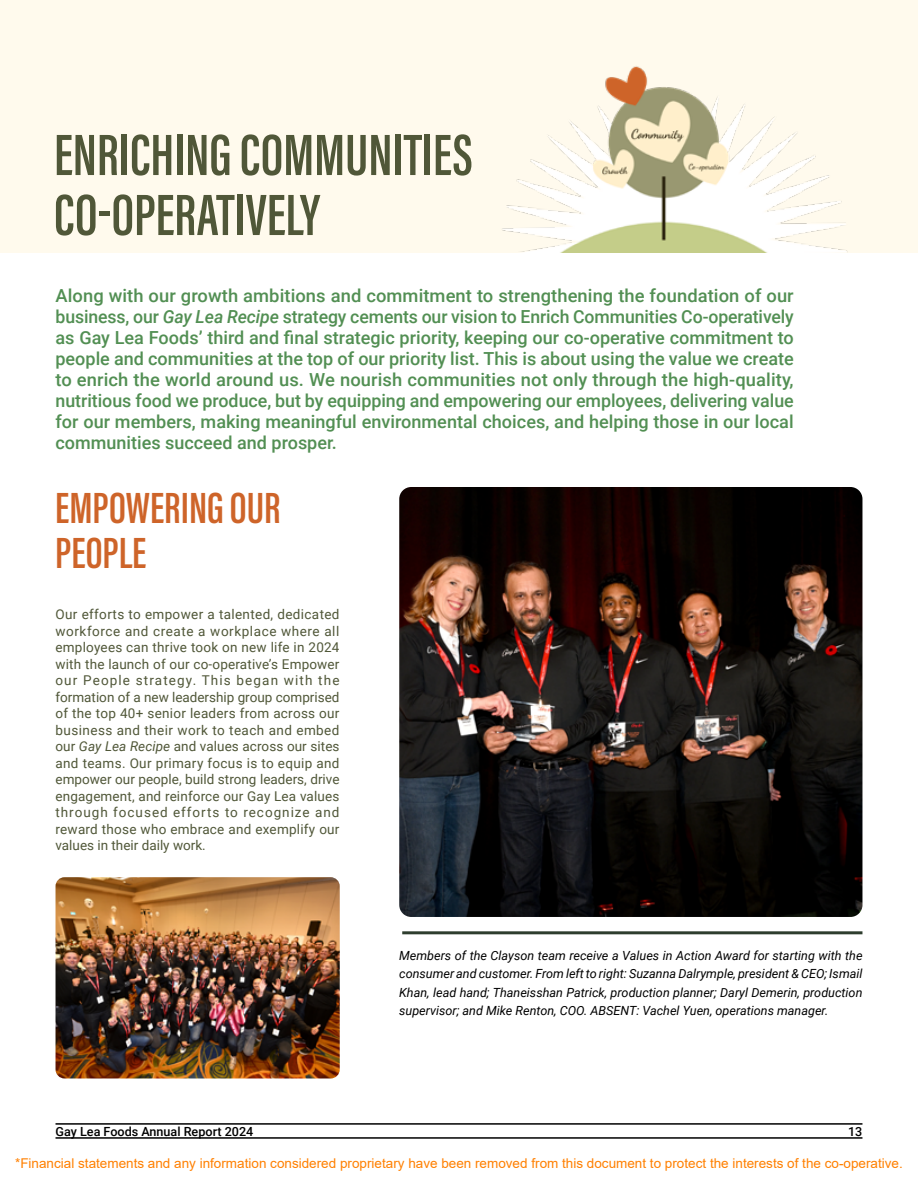
<style>
.page{position:relative;width:918px;height:1188px;background:#fff}
.page>*{position:absolute;margin:0;border:0;box-sizing:border-box;transform-origin:0 0}
.t1{font:600 60px/60px "Acumin Pro Extra Cond";color:#505738}
.t2{font:600 45px/45px "Acumin Pro Extra Cond";color:#ce6429}
.t3{font:500 18px/21px "Roboto";color:#528f53;text-align:justify}
.t4{font:13.5px/16.5px "Roboto";letter-spacing:.02em;color:#505738;text-align:justify}
.t5{font:13.5px "Arial";color:#ff8000}
.t6{font:italic 12.6px/18.3px "Roboto";color:#000;text-align:justify}
.t7{font:500 12.6px "Roboto";color:#000}
.s1{font-style:italic}
</style>
<div class="page">
<div style="left:0;top:0;width:918px;height:253px;background:#fffaed"></div>
<img style="left:502px;top:66px;width:346px;height:186px">
<img style="left:399px;top:487px;width:463px;height:430px">
<img style="left:56px;top:877px;width:284px;height:201px">
<hr style="left:402px;top:931px;width:460px;height:3px;background:#2e3d2e">
<hr style="left:56px;top:1123px;width:806px;height:2px;background:#000">
<hr style="left:56px;top:1137px;width:806px;height:2px;background:#000">
<h1 class="t1" style="left:54px;top:124px;width:420px">ENRICHING COMMUNITIES<br>CO-OPERATIVELY</h1>
<p class="t3" style="left:56px;top:285px;width:740px">Along with our growth ambitions and commitment to strengthening the foundation of our business, our <span class="s1">Gay Lea Recipe</span> strategy cements our vision to Enrich Communities Co-operatively as Gay Lea Foods’ third and final strategic priority, keeping our co-operative commitment to people and communities at the top of our priority list. This is about using the value we create to enrich the world around us. We nourish communities not only through the high-quality, nutritious food we produce, but by equipping and empowering our employees, delivering value for our members, making meaningful environmental choices, and helping those in our local communities succeed and prosper.</p>
<h2 class="t2" style="left:55px;top:485px;width:227px">EMPOWERING OUR<br>PEOPLE</h2>
<p class="t4" style="left:56px;top:606px;width:286px">Our efforts to empower a talented, dedicated workforce and create a workplace where all employees can thrive took on new life in 2024 with the launch of our co-operative’s Empower our People strategy. This began with the formation of a new leadership group comprised of the top 40+ senior leaders from across our business and their work to teach and embed our <span class="s1">Gay Lea Recipe</span> and values across our sites and teams. Our primary focus is to equip and empower our people, build strong leaders, drive engagement, and reinforce our Gay Lea values through focused efforts to recognize and reward those who embrace and exemplify our values in their daily work.</p>
<p class="t6" style="left:399px;top:946px;width:465px">Members of the Clayson team receive a Values in Action Award for starting with the consumer and customer. From left to right: Suzanna Dalrymple, president &amp; CEO; Ismail Khan, lead hand; Thaneisshan Patrick, production planner; Daryl Demerin, production supervisor; and Mike Renton, COO. ABSENT: Vachel Yuen, operations manager.</p>
<p class="t7" style="left:56px;top:1122px;width:199px">Gay Lea Foods Annual Report 2024</p>
<p class="t7" style="left:848px;top:1122px;width:16px">13</p>
<p class="t5" style="left:15px;top:1154px;width:889px">*Financial statements and any information considered proprietary have been removed from this document to protect the interests of the co-operative.</p>
</div>
